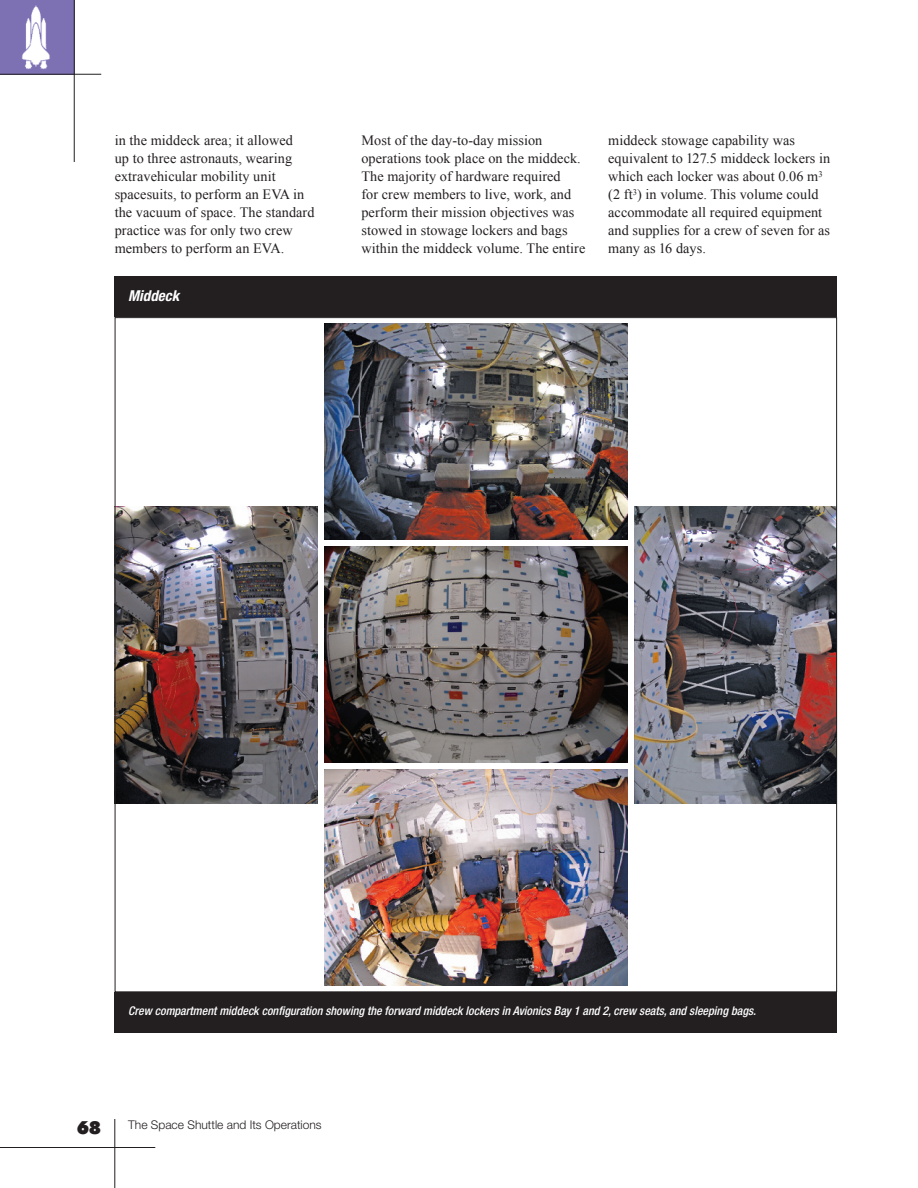
<style>
.page{position:relative;width:918px;height:1188px;background:#fff}
.page>*{position:absolute;margin:0;border:0;box-sizing:border-box;transform-origin:0 0}
.t1{font:900 18px "Futura BT";color:#231f20}
.t2{font:italic 700 condensed 15px "Helvetica Neue LT Std";color:#fff}
.t3{font:14.25px/18px "Times New Roman";letter-spacing:.005em;color:#231f20}
.t4{font:italic 500 condensed 12px "Helvetica Neue LT Std";color:#fff}
.t5{font:300 12px "Helvetica Neue LT Std";color:#231f20}
</style>
<div class="page">
<div style="left:115px;top:277px;width:722px;height:40px;background:#231f20"></div>
<div style="left:115px;top:992px;width:722px;height:41px;background:#231f20"></div>
<img style="left:0;top:0;width:74px;height:74px">
<hr style="left:115px;top:1119px;width:1px;height:69px;background:#231f20">
<hr style="left:0;top:1147px;width:155px;height:1px;background:#231f20">
<hr style="left:0;top:74px;width:101px;height:1px;background:#231f20">
<hr style="left:74px;top:0;width:1px;height:162px;background:#231f20">
<img style="left:324px;top:324px;width:304px;height:216px">
<img style="left:324px;top:547px;width:304px;height:216px">
<img style="left:324px;top:769px;width:304px;height:216px">
<img style="left:117px;top:506px;width:200px;height:297px">
<img style="left:634px;top:506px;width:201px;height:297px">
<p class="t3" style="left:115px;top:131px;width:201px">in the middeck area; it allowed<br>up to three astronauts, wearing extravehicular mobility unit spacesuits, to perform an EVA in the vacuum of space. The standard practice was for only two crew members to perform an EVA.</p>
<p class="t3" style="left:361px;top:131px;width:225px">Most of the day-to-day mission operations took place on the middeck.<br>The majority of hardware required<br>for crew members to live, work, and perform their mission objectives was stowed in stowage lockers and bags within the middeck volume. The entire</p>
<p class="t3" style="left:608px;top:131px;width:224px">middeck stowage capability was equivalent to 127.5 middeck lockers in which each locker was about 0.06 m<sup>3 </sup>(2 ft<sup>3</sup>) in volume. This volume could accommodate all required equipment and supplies for a crew of seven for as many as 16 days.</p>
<p class="t2" style="left:128px;top:290px;width:53px">Middeck</p>
<p class="t4" style="left:128px;top:1007px;width:629px">Crew compartment middeck configuration showing the forward middeck lockers in Avionics Bay 1 and 2, crew seats, and sleeping bags.</p>
<p class="t1" style="left:77px;top:1120px;width:26px">68</p>
<p class="t5" style="left:128px;top:1121px;width:195px">The Space Shuttle and Its Operations</p>
</div>
